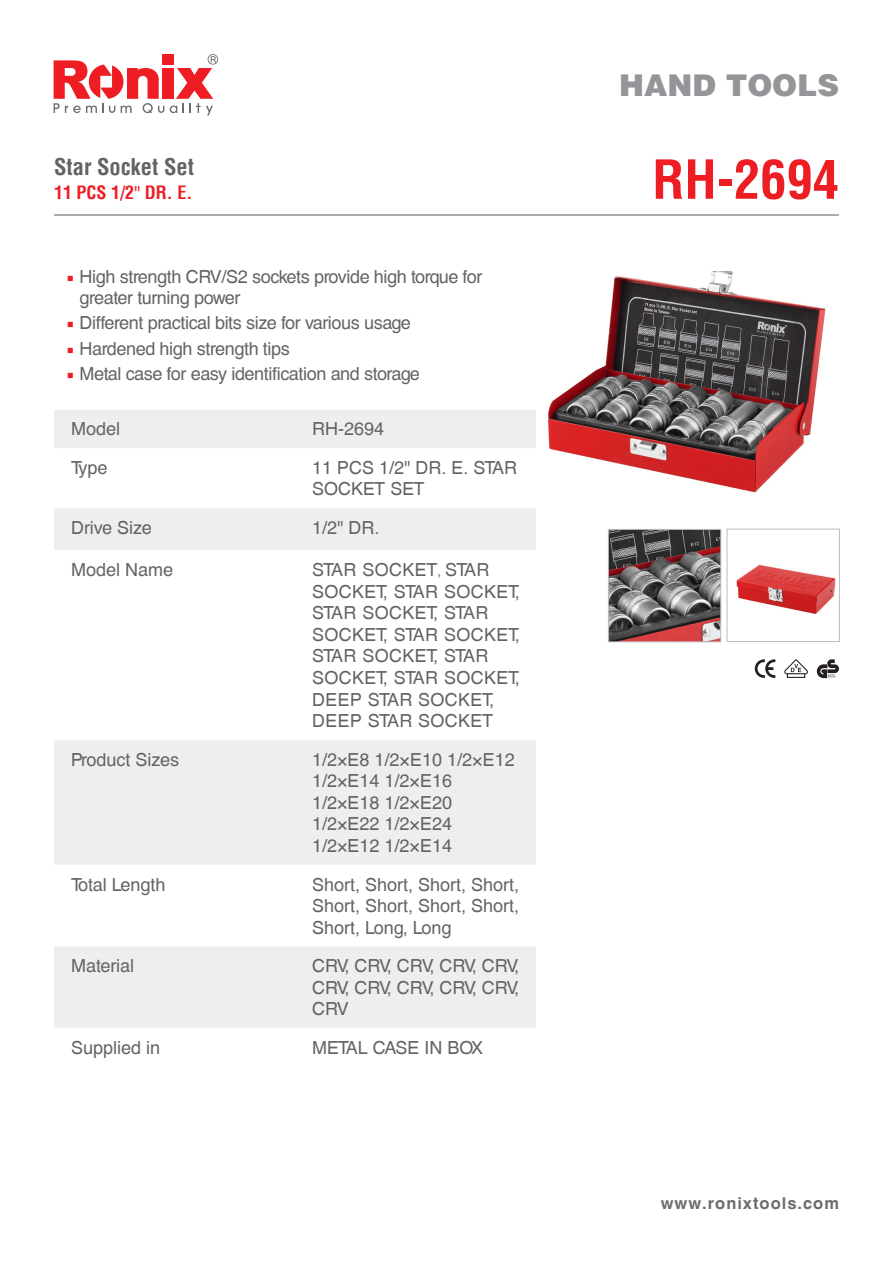
<style>
.page{position:relative;width:893px;height:1263px;background:#fff}
.page>*{position:absolute;margin:0;border:0;box-sizing:border-box;transform-origin:0 0}
.t1{font:700 condensed 52.5px "Helvetica LT";color:#ee1d23}
.t2{font:900 30px "Helvetica LT";color:#939598}
.t3{font:700 condensed 22.5px "Helvetica LT";color:#636366}
.t4{font:18px/21.6px "Helvetica CE";letter-spacing:-.02em;color:#636366;text-align:justify}
.t5{font:18px/21.6px "Helvetica CE";color:#636366}
.t6{font:18px/21.6px "Helvetica CE";letter-spacing:.02em;color:#636366}
.t7{font:700 condensed 18px "Helvetica LT";color:#ee1d23}
.t8{font:700 16.5px "Helvetica CE";letter-spacing:.06em;color:#6c6d70}
.s1{font-family:"Helvetica CE";font-weight:400;font-stretch:normal}
.s2{font-family:"Minion Pro";color:#ee1d23}
.s3{font-family:"Adobe Arabic"}
</style>
<div class="page">
<svg style="left:170px;top:54px;width:48px;height:61px"></svg>
<div style="left:162px;top:68px;width:11px;height:31px;background:#ee1d23"></div>
<svg style="left:54px;top:60px;width:110px;height:53px"></svg>
<div style="left:162px;top:54px;width:11px;height:11px;background:#ee1d23"></div>
<svg style="left:54px;top:410px;width:482px;height:618px"></svg>
<hr style="left:54px;top:214px;width:785px;height:2px;background:#6c6d70">
<img style="left:549px;top:271px;width:277px;height:222px">
<img style="left:610px;top:531px;width:109px;height:109px">
<div style="left:608px;top:529px;width:113px;height:113px;border:1px solid #bcbdc0"></div>
<img style="left:736px;top:564px;width:100px;height:50px">
<div style="left:726px;top:529px;width:114px;height:113px;border:1px solid #bcbdc0"></div>
<svg style="left:755px;top:659px;width:20px;height:19px"></svg>
<svg style="left:817px;top:659px;width:22px;height:19px"></svg>
<svg style="left:784px;top:659px;width:24px;height:19px"></svg>
<p class="t3" style="left:54px;top:152px;width:142px">Star Socket Set</p>
<p class="t7" style="left:54px;top:181px;width:140px">11 PCS 1/2<span class="s1">"</span> DR. E.</p>
<p class="t4" style="left:80px;top:266px;width:404px;line-height:21px;text-indent:-13px"><span class="s2">■</span> High strength CRV/S2 sockets provide high torque for greater turning power</p>
<p class="t4" style="left:67px;top:312px;width:346px"><span class="s2">■</span> Different practical bits size for various usage</p>
<p class="t4" style="left:67px;top:338px;width:225px"><span class="s2">■</span> Hardened high strength tips</p>
<p class="t4" style="left:67px;top:363px;width:355px"><span class="s2">■</span> Metal case for easy identification and storage</p>
<p class="t4" style="left:71px;top:418px;width:51px">Model</p>
<p class="t4" style="left:312px;top:418px;width:74px">RH-2694</p>
<p class="t4" style="left:71px;top:457px;width:38px">Type</p>
<p class="t5" style="left:312px;top:457px;width:206px">11 PCS 1/2" DR. E. STAR<br>SOCKET SET</p>
<p class="t5" style="left:71px;top:517px;width:82px">Drive Size</p>
<p class="t4" style="left:312px;top:517px;width:69px">1/2" DR.</p>
<p class="t5" style="left:71px;top:559px;width:104px">Model Name</p>
<p class="t6" style="left:312px;top:559px;width:209px">STAR SOCKET<span class="s3">,</span> STAR<br>SOCKET, STAR SOCKET,<br>STAR SOCKET, STAR<br>SOCKET, STAR SOCKET,<br>STAR SOCKET, STAR<br>SOCKET, STAR SOCKET,<br>DEEP STAR SOCKET,<br>DEEP STAR SOCKET</p>
<p class="t5" style="left:71px;top:749px;width:110px">Product Sizes</p>
<p class="t5" style="left:312px;top:749px;width:204px">1/2×E8 1/2×E10 1/2×E12<br>1/2×E14 1/2×E16<br>1/2×E18 1/2×E20<br>1/2×E22 1/2×E24<br>1/2×E12 1/2×E14</p>
<p class="t5" style="left:71px;top:873px;width:96px">Total Length</p>
<p class="t4" style="left:312px;top:873px;width:209px">Short, Short, Short, Short, Short, Short, Short, Short, Short, Long, Long</p>
<p class="t5" style="left:71px;top:955px;width:65px">Material</p>
<p class="t4" style="left:312px;top:955px;width:209px">CRV, CRV, CRV, CRV, CRV, CRV, CRV, CRV, CRV, CRV, CRV</p>
<p class="t5" style="left:71px;top:1037px;width:91px">Supplied in</p>
<p class="t4" style="left:312px;top:1037px;width:173px">METAL CASE IN BOX</p>
<h2 class="t2" style="left:619px;top:65px;width:221px">HAND TOOLS</h2>
<p class="t1" style="left:652px;top:147px;width:188px">RH-2694</p>
<p class="t8" style="left:661px;top:1193px;width:180px">www.ronixtools.com</p>
</div>
